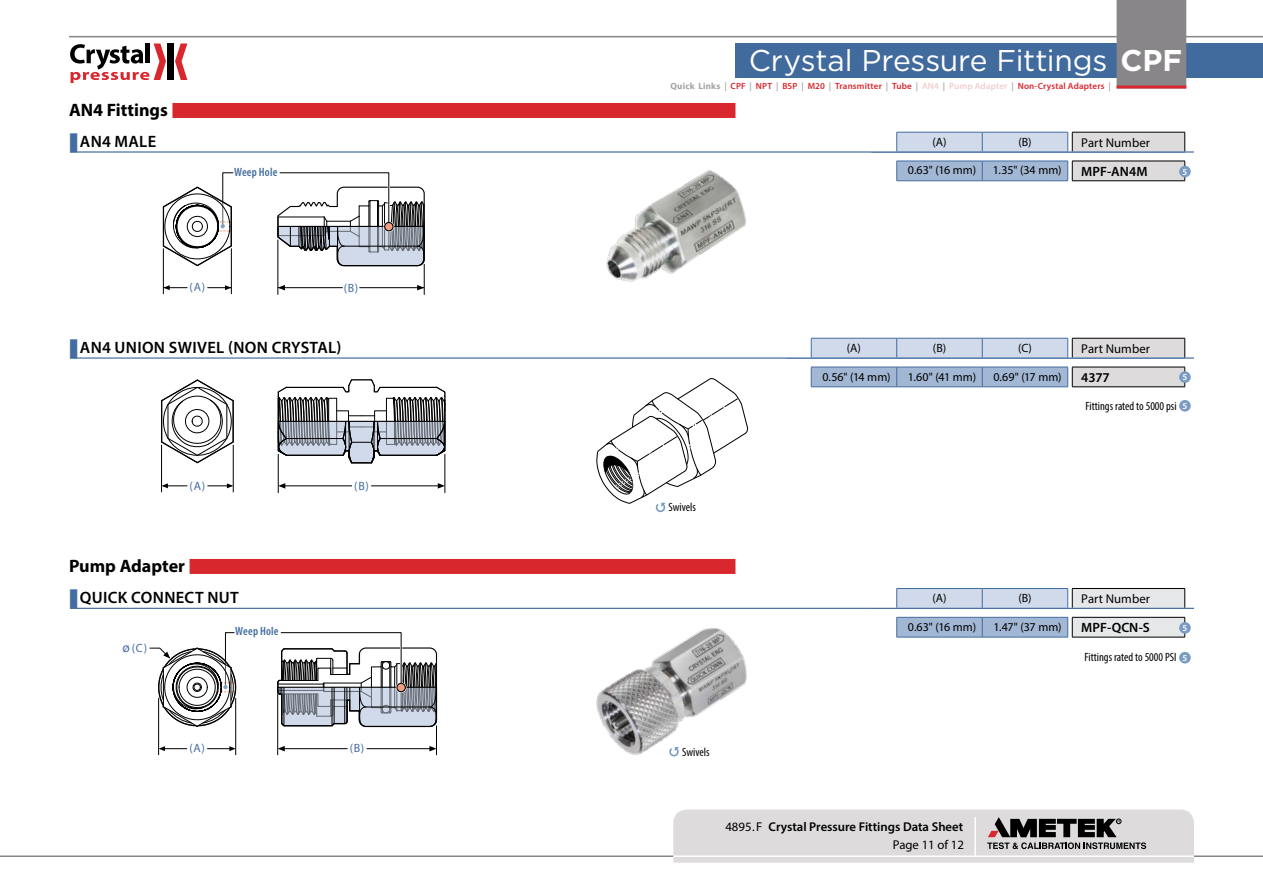
<style>
.page{position:relative;width:1263px;height:893px;background:#fff}
.page>*{position:absolute;margin:0;border:0;box-sizing:border-box;transform-origin:0 0}
.t1{font:30px "Gotham";letter-spacing:-.005em;color:#fff}
.t2{font:700 18px "Myriad Pro";color:#000}
.t3{font:600 16.5px "Myriad Pro";letter-spacing:.02em;color:#000}
.t4{font:600 13.5px "Myriad Pro";color:#000}
.t5{font:12.75px "Myriad Pro";letter-spacing:.005em;color:#000}
.t6{font:600 12.75px "Myriad Pro";color:#000}
.t7{font:12px "Myriad Pro";letter-spacing:-.005em;color:#000}
.t8{font:condensed 12px "Myriad Pro";color:#000}
.t9{font:12px "Myriad Pro";color:#436da0}
.t10{font:600 condensed 12px "Myriad Pro";letter-spacing:.015em;color:#436da0}
.t11{font:600 9px "Myriad Pro";letter-spacing:.015em;color:#d9272e}
.t12{font:600 9px "Myriad Pro";color:#fff}
.s1{font-weight:700}
.s2{font-weight:700;color:#a5a1a4}
.s3{color:#a5a1a4}
.s4{color:#f1cece}
.s5{font-weight:600;font-stretch:normal;font-size:9px;color:#fff}
.s6{font-size:13.5px}
.s7{font-weight:400}
</style>
<div class="page">
<hr style="left:0;top:855px;width:1263px;height:2px;background:#89868a">
<hr style="left:69px;top:36px;width:1194px;height:1px;background:#89868a">
<svg style="left:673px;top:809px;width:521px;height:54px;background:#cdcaca"></svg>
<div style="left:167px;top:44px;width:7px;height:36px;background:#000"></div>
<svg style="left:175px;top:44px;width:12px;height:36px"></svg>
<svg style="left:70px;top:44px;width:96px;height:39px"></svg>
<hr style="left:673px;top:855px;width:521px;height:2px;background:#fff">
<div style="left:740px;top:44px;width:523px;height:34px;background:#416a9d"></div>
<div style="left:1116px;top:0;width:70px;height:89px;background:#89868a"></div>
<hr style="left:1116px;top:86px;width:70px;height:3px;background:#d9272e">
<div style="left:69px;top:103px;width:666px;height:15px;background:#d9272e"></div>
<div style="left:69px;top:100px;width:103px;height:19px;background:#fff"></div>
<img style="left:606px;top:170px;width:140px;height:112px">
<hr style="left:70px;top:151px;width:1124px;height:2px;background:#436da0">
<hr style="left:70px;top:357px;width:1124px;height:2px;background:#436da0">
<hr style="left:1072px;top:387px;width:113px;height:1px;background:#000">
<svg style="left:786px;top:338px;width:399px;height:49px"></svg>
<hr style="left:811px;top:387px;width:86px;height:1px;background:#436da0">
<hr style="left:897px;top:387px;width:85px;height:1px;background:#436da0">
<hr style="left:982px;top:387px;width:86px;height:1px;background:#436da0">
<hr style="left:1072px;top:181px;width:113px;height:1px;background:#000">
<svg style="left:871px;top:132px;width:314px;height:49px"></svg>
<hr style="left:896px;top:181px;width:86px;height:1px;background:#436da0">
<hr style="left:982px;top:181px;width:86px;height:1px;background:#436da0">
<svg style="left:162px;top:172px;width:72px;height:96px"></svg>
<svg style="left:277px;top:172px;width:148px;height:95px"></svg>
<hr style="left:359px;top:287px;width:65px;height:1px;background:#000">
<hr style="left:278px;top:287px;width:65px;height:1px;background:#000">
<hr style="left:278px;top:240px;width:1px;height:54px;background:#000">
<hr style="left:424px;top:264px;width:1px;height:30px;background:#000">
<svg style="left:417px;top:285px;width:7px;height:5px"></svg>
<svg style="left:278px;top:285px;width:7px;height:5px"></svg>
<hr style="left:231px;top:249px;width:1px;height:45px;background:#000">
<hr style="left:163px;top:249px;width:1px;height:45px;background:#000">
<svg style="left:207px;top:285px;width:24px;height:5px"></svg>
<svg style="left:163px;top:285px;width:24px;height:5px"></svg>
<svg style="left:277px;top:379px;width:169px;height:89px"></svg>
<svg style="left:161px;top:379px;width:73px;height:86px"></svg>
<hr style="left:371px;top:486px;width:71px;height:1px;background:#000">
<hr style="left:284px;top:486px;width:68px;height:1px;background:#000">
<hr style="left:278px;top:454px;width:1px;height:39px;background:#000">
<hr style="left:445px;top:454px;width:1px;height:39px;background:#000">
<svg style="left:438px;top:483px;width:7px;height:6px"></svg>
<svg style="left:278px;top:483px;width:7px;height:6px"></svg>
<hr style="left:233px;top:445px;width:1px;height:47px;background:#000">
<hr style="left:161px;top:445px;width:1px;height:47px;background:#000">
<svg style="left:207px;top:483px;width:26px;height:5px"></svg>
<svg style="left:162px;top:483px;width:25px;height:5px"></svg>
<svg style="left:596px;top:378px;width:153px;height:134px"></svg>
<img style="left:596px;top:628px;width:151px;height:129px">
<hr style="left:70px;top:608px;width:1124px;height:1px;background:#436da0">
<hr style="left:1072px;top:637px;width:113px;height:1px;background:#000">
<hr style="left:896px;top:637px;width:86px;height:1px;background:#436da0">
<hr style="left:982px;top:637px;width:86px;height:1px;background:#436da0">
<svg style="left:871px;top:588px;width:314px;height:49px"></svg>
<hr style="left:1072px;top:608px;width:113px;height:1px;background:#436da0">
<svg style="left:149px;top:632px;width:88px;height:96px"></svg>
<svg style="left:277px;top:632px;width:161px;height:123px"></svg>
<hr style="left:235px;top:698px;width:1px;height:57px;background:#000">
<hr style="left:158px;top:698px;width:1px;height:57px;background:#000">
<svg style="left:207px;top:746px;width:29px;height:5px"></svg>
<svg style="left:159px;top:746px;width:28px;height:5px"></svg>
<svg style="left:669px;top:747px;width:10px;height:9px"></svg>
<div style="left:1179px;top:622px;width:12px;height:12px;background:#7a9cc3;border-radius:50%"></div>
<div style="left:1179px;top:652px;width:12px;height:11px;background:#7a9cc3;border-radius:50%"></div>
<div style="left:69px;top:559px;width:666px;height:15px;background:#d9272e"></div>
<div style="left:69px;top:556px;width:121px;height:19px;background:#fff"></div>
<div style="left:1179px;top:166px;width:12px;height:11px;background:#7a9cc3;border-radius:50%"></div>
<div style="left:1179px;top:371px;width:12px;height:12px;background:#7a9cc3;border-radius:50%"></div>
<div style="left:1179px;top:400px;width:12px;height:12px;background:#7a9cc3;border-radius:50%"></div>
<svg style="left:70px;top:151px;width:21px;height:2px"></svg>
<svg style="left:70px;top:357px;width:21px;height:2px"></svg>
<svg style="left:70px;top:607px;width:21px;height:2px"></svg>
<h1 class="t1" style="left:749px;top:41px;width:435px">Crystal Pressure Fittings <span class="s1">CPF</span></h1>
<h2 class="t2" style="left:69px;top:99px;width:100px">AN4 Fittings</h2>
<h3 class="t3" style="left:80px;top:131px;width:78px">AN4 MALE</h3>
<p class="t11" style="left:670px;top:80px;width:442px"><span class="s2">Quick Links</span> <span class="s3">|</span> CPF <span class="s3">|</span> NPT <span class="s3">|</span> BSP <span class="s3">|</span> M20 <span class="s3">|</span> Transmitter <span class="s3">|</span> Tube <span class="s3">|</span> <span class="s4">AN4</span> <span class="s3">|</span> <span class="s4">Pump Adapter</span> <span class="s3">|</span> Non-Crystal Adapters <span class="s3">|</span></p>
<p class="t7" style="left:932px;top:134px;width:16px">(A)</p>
<p class="t7" style="left:1018px;top:134px;width:15px">(B)</p>
<p class="t5" style="left:1081px;top:135px;width:70px">Part Number</p>
<p class="t10" style="left:234px;top:164px;width:45px">Weep Hole</p>
<p class="t7" style="left:908px;top:163px;width:70px">0.63" (16 mm)</p>
<p class="t7" style="left:993px;top:163px;width:70px">1.35" (34 mm)</p>
<p class="t4" style="left:1081px;top:163px;width:68px">MPF-AN4M</p>
<p class="t12" style="left:1182px;top:166px;width:6px">5</p>
<p class="t9" style="left:190px;top:280px;width:17px">(A)</p>
<p class="t9" style="left:344px;top:280px;width:16px">(B)</p>
<h3 class="t3" style="left:80px;top:337px;width:263px">AN4 UNION SWIVEL (NON CRYSTAL)</h3>
<p class="t7" style="left:847px;top:340px;width:16px">(A)</p>
<p class="t7" style="left:933px;top:340px;width:15px">(B)</p>
<p class="t7" style="left:1018px;top:340px;width:15px">(C)</p>
<p class="t5" style="left:1081px;top:341px;width:70px">Part Number</p>
<p class="t7" style="left:822px;top:369px;width:70px">0.56" (14 mm)</p>
<p class="t7" style="left:908px;top:369px;width:70px">1.60" (41 mm)</p>
<p class="t7" style="left:993px;top:369px;width:70px">0.69" (17 mm)</p>
<p class="t4" style="left:1081px;top:369px;width:30px">4377</p>
<p class="t12" style="left:1182px;top:371px;width:6px">5</p>
<p class="t8" style="left:1085px;top:398px;width:103px">Fittings rated to 5000 psi <span class="s5">5</span></p>
<p class="t9" style="left:190px;top:478px;width:17px">(A)</p>
<p class="t9" style="left:354px;top:478px;width:16px">(B)</p>
<h2 class="t2" style="left:69px;top:555px;width:118px">Pump Adapter</h2>
<p class="t8" style="left:669px;top:500px;width:29px">Swivels</p>
<h3 class="t3" style="left:80px;top:587px;width:160px">QUICK CONNECT NUT</h3>
<p class="t7" style="left:932px;top:591px;width:16px">(A)</p>
<p class="t7" style="left:1018px;top:591px;width:15px">(B)</p>
<p class="t5" style="left:1081px;top:591px;width:70px">Part Number</p>
<p class="t10" style="left:235px;top:624px;width:45px">Weep Hole</p>
<p class="t7" style="left:908px;top:619px;width:70px">0.63" (16 mm)</p>
<p class="t7" style="left:993px;top:619px;width:70px">1.47" (37 mm)</p>
<p class="t4" style="left:1081px;top:619px;width:70px">MPF-QCN-S</p>
<p class="t9" style="left:123px;top:641px;width:26px"><span class="s6">ø</span>(C)</p>
<p class="t12" style="left:1182px;top:622px;width:6px">5</p>
<p class="t8" style="left:1084px;top:650px;width:104px">Fittings rated to 5000 PSI <span class="s5">5</span></p>
<p class="t9" style="left:189px;top:741px;width:17px">(A)</p>
<p class="t9" style="left:350px;top:741px;width:16px">(B)</p>
<p class="t8" style="left:682px;top:744px;width:29px">Swivels</p>
<p class="t6" style="left:725px;top:818px;width:239px"><span class="s7">4895.F</span> Crystal Pressure Fittings Data Sheet</p>
<p class="t5" style="left:893px;top:837px;width:73px">Page 11 of 12</p>
</div>
